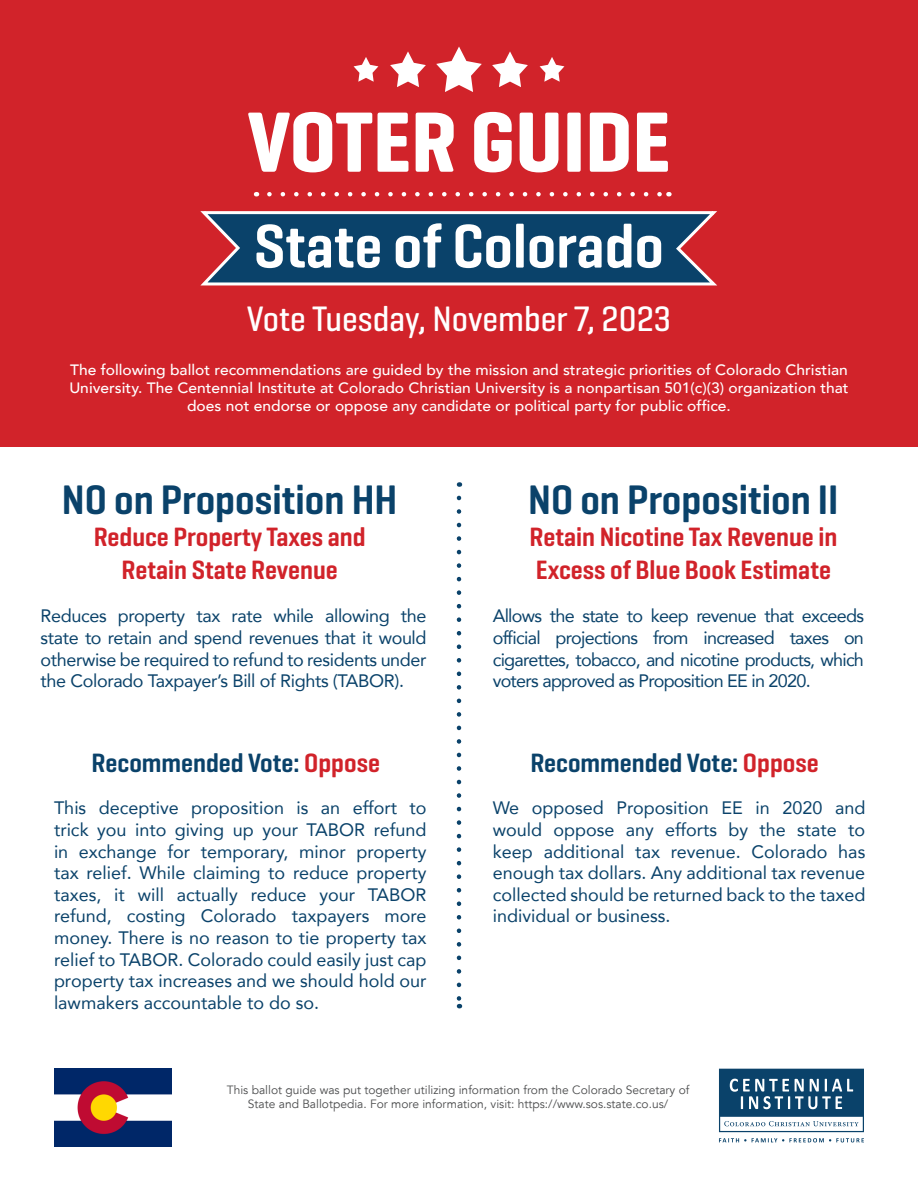
<style>
.page{position:relative;width:918px;height:1188px;background:#fff}
.page>*{position:absolute;margin:0;border:0;box-sizing:border-box;transform-origin:0 0}
.t1{font:700 87px "Geogrotesque Cond";color:#fff}
.t2{font:600 63px "Geogrotesque Cond";color:#fff}
.t3{font:600 42px "Geogrotesque Cond";color:#0a426a}
.t4{font:500 36px "Geogrotesque Cond";color:#fff}
.t5{font:600 27px/32.4px "Geogrotesque Cond";color:#d1232a}
.t6{font:600 27px "Geogrotesque Cond";color:#0a426a}
.t7{font:18px/21.6px "Avenir";letter-spacing:-.02em;color:#0a426a;text-align:justify}
.t8{font:500 15px/18px "Avenir";color:#fff;text-align:center;scale:1.04 1}
.t9{font:12px/14.4px "Avenir";color:#4b4c4d;text-align:center}
.s1{color:#d1232a}
</style>
<div class="page">
<div style="left:0;top:0;width:918px;height:447px;background:#d1232a"></div>
<svg style="left:719px;top:1138px;width:145px;height:4px"></svg>
<svg style="left:719px;top:1069px;width:145px;height:63px"></svg>
<svg style="left:200px;top:211px;width:517px;height:75px"></svg>
<svg style="left:436px;top:47px;width:46px;height:45px"></svg>
<svg style="left:492px;top:51px;width:36px;height:36px"></svg>
<svg style="left:390px;top:51px;width:36px;height:36px"></svg>
<svg style="left:354px;top:57px;width:24px;height:25px"></svg>
<svg style="left:540px;top:57px;width:24px;height:25px"></svg>
<img style="left:55px;top:1069px;width:116px;height:77px">
<svg style="left:269px;top:192px;width:393px;height:4px"></svg>
<svg style="left:457px;top:498px;width:4px;height:510px"></svg>
<p class="t1" style="left:247px;top:88px;width:425px">VOTER GUIDE</p>
<p class="t2" style="left:254px;top:207px;width:411px">State of Colorado</p>
<p class="t4" style="left:247px;top:296px;width:426px">Vote Tuesday, November 7, 2023</p>
<p class="t8" style="left:69px;top:360px;width:751px">The following ballot recommendations are guided by the mission and strategic priorities of Colorado Christian<br>University. The Centennial Institute at Colorado Christian University is a nonpartisan 501(c)(3) organization that does not endorse or oppose any candidate or political party for public office.</p>
<p class="t3" style="left:62px;top:473px;width:337px">NO on Proposition HH</p>
<p class="t5" style="left:94px;top:520px;width:274px">Reduce Property Taxes and</p>
<p class="t5" style="left:121px;top:553px;width:218px">Retain State Revenue</p>
<p class="t7" style="left:40px;top:605px;width:388px">Reduces property tax rate while allowing the state to retain and spend revenues that it would otherwise be required to refund to residents under the Colorado Taxpayer’s Bill of Rights (TABOR).</p>
<p class="t6" style="left:92px;top:746px;width:290px">Recommended Vote: <span class="s1">Oppose</span></p>
<p class="t7" style="left:54px;top:797px;width:374px">This deceptive proposition is an effort to trick you into giving up your TABOR refund in exchange for temporary, minor property tax relief. While claiming to reduce property taxes, it will actually reduce your TABOR refund, costing Colorado taxpayers more money. There is no reason to tie property tax relief to TABOR. Colorado could easily just cap property tax increases and we should hold our lawmakers accountable to do so.</p>
<p class="t3" style="left:528px;top:473px;width:312px">NO on Proposition II</p>
<p class="t5" style="left:530px;top:520px;width:309px">Retain Nicotine Tax Revenue in<br>Excess of Blue Book Estimate</p>
<p class="t7" style="left:493px;top:605px;width:373px">Allows the state to keep revenue that exceeds official projections from increased taxes on cigarettes, tobacco, and nicotine products, which voters approved as Proposition EE in 2020.</p>
<p class="t6" style="left:530px;top:746px;width:290px">Recommended Vote: <span class="s1">Oppose</span></p>
<p class="t7" style="left:493px;top:797px;width:374px">We opposed Proposition EE in 2020 and would oppose any efforts by the state to keep additional tax revenue. Colorado has enough tax dollars. Any additional tax revenue collected should be returned back to the taxed individual or business.</p>
<p class="t9" style="left:227px;top:1083px;width:464px">This ballot guide was put together utilizing information from the Colorado Secretary of<br>State and Ballotpedia. For more information, visit: https://www.sos.state.co.us/</p>
</div>
